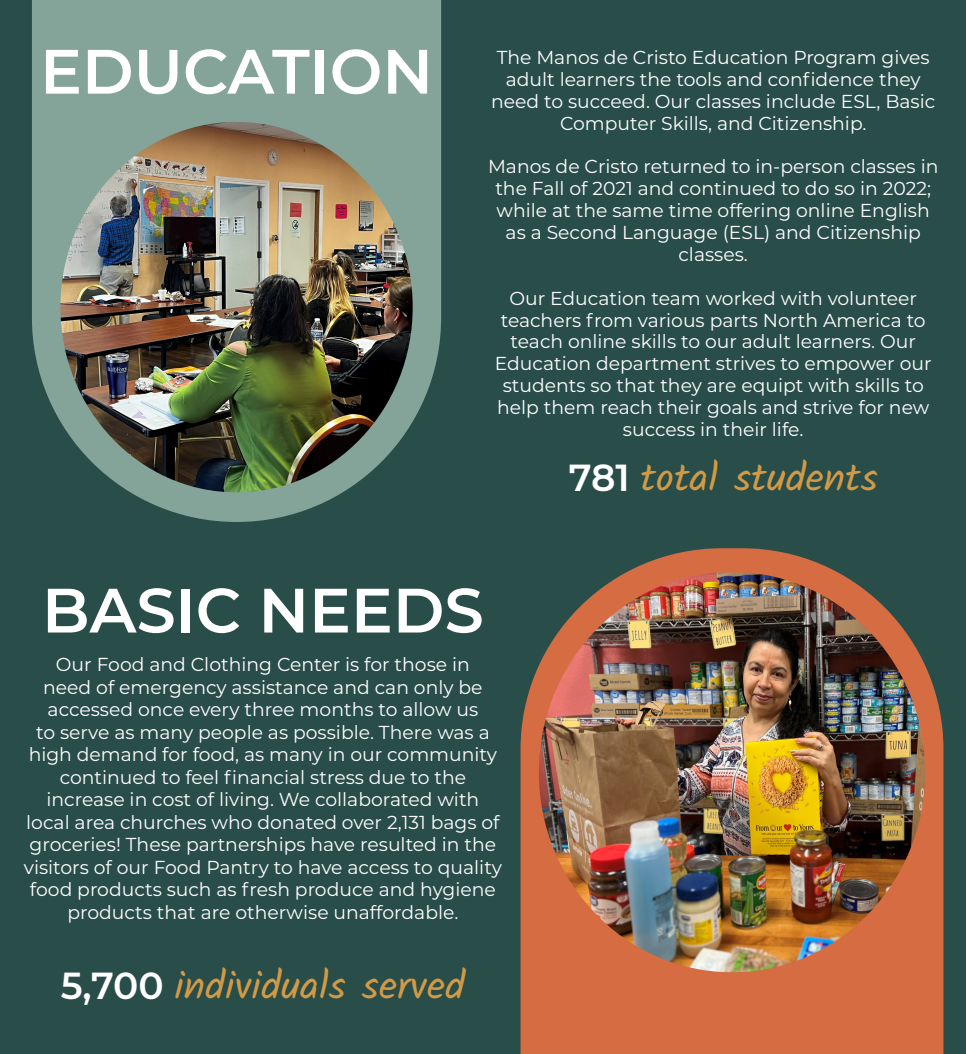
<style>
.page{position:relative;width:966px;height:1054px;background:#294d48}
.page>*{position:absolute;margin:0;border:0;box-sizing:border-box;transform-origin:0 0}
.t1{font:600 62.5px "Montserrat";color:#fff}
.t2{font:40px "Kalam";color:#d29a46}
.t3{font:18.75px/21.9px "Montserrat";color:#fff;text-align:center}
.s1{font-family:"Montserrat";font-weight:600;font-size:37.5px;color:#fff}
</style>
<div class="page">
<svg style="left:520px;top:548px;width:423px;height:506px;fill:#d66c41"></svg>
<img style="left:539px;top:573px;width:386px;height:399px">
<svg style="left:32px;top:0;width:409px;height:522px;fill:#84a49a"></svg>
<img style="left:60px;top:122px;width:353px;height:370px">
<p class="t1" style="left:40px;top:27px;width:394px">EDUCATION</p>
<p class="t3" style="left:491px;top:46px;width:446px">The Manos de Cristo Education Program gives adult learners the tools and confidence they need to succeed. Our classes include ESL, Basic Computer Skills, and Citizenship.</p>
<p class="t3" style="left:488px;top:155px;width:452px">Manos de Cristo returned to in-person classes in the Fall of 2021 and continued to do so in 2022; while at the same time offering online English as a Second Language (ESL) and Citizenship classes.</p>
<p class="t3" style="left:495px;top:286px;width:438px">Our Education team worked with volunteer teachers from various parts North America to teach online skills to our adult learners. Our Education department strives to empower our students so that they are equipt with skills to help them reach their goals and strive for new success in their life.</p>
<p class="t2" style="left:569px;top:450px;width:310px"><span class="s1">781</span> total students</p>
<p class="t1" style="left:42px;top:566px;width:443px">BASIC NEEDS</p>
<p class="t3" style="left:24px;top:653px;width:479px;line-height:22.5px">Our Food and Clothing Center is for those in<br>need of emergency assistance and can only be accessed once every three months to allow us<br>to serve as many people as possible. There was a high demand for food, as many in our community continued to feel financial stress due to the increase in cost of living. We collaborated with local area churches who donated over 2,131 bags of groceries! These partnerships have resulted in the visitors of our Food Pantry to have access to quality food products such as fresh produce and hygiene products that are otherwise unaffordable.</p>
<p class="t2" style="left:61px;top:958px;width:406px"><span class="s1">5,700</span> individuals served</p>
</div>
